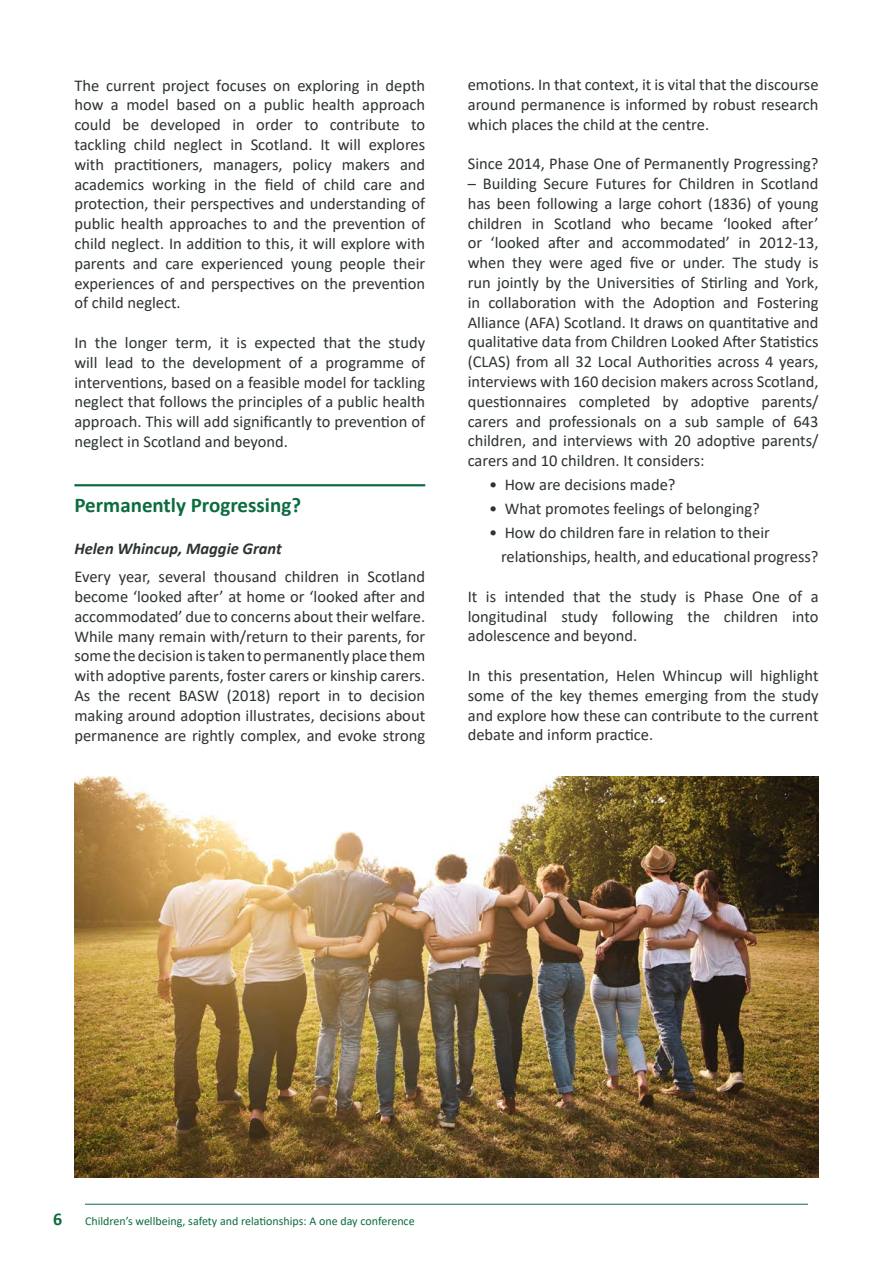
<style>
.page{position:relative;width:893px;height:1263px;background:#fff}
.page>*{position:absolute;margin:0;border:0;box-sizing:border-box;transform-origin:0 0}
.presentatation_title{font:700 21px "Calibri";color:#0c6c3e}
.URLs{font:700 18px "Calibri";color:#0c6c3e}
.body_text{font:16.5px/19.8px "Calibri";color:#2c3332;text-align:justify}
.speaker{font:italic 700 16.5px "Calibri";color:#2c3332}
.t1{font:12px "Calibri";color:#0c6c3e}
</style>
<div class="page">
<hr style="left:85px;top:1204px;width:723px;height:1px;background:#0c6c3e">
<hr style="left:74px;top:484px;width:351px;height:2px;background:#0c6c3e">
<img style="left:74px;top:776px;width:745px;height:402px">
<p class="body_text" style="left:74px;top:75px;width:352px">The current project focuses on exploring in depth how a model based on a public health approach could be developed in order to contribute to tackling child neglect in Scotland. It will explores with practitioners, managers, policy makers and academics working in the field of child care and protection, their perspectives and understanding of public health approaches to and the prevention of child neglect. In addition to this, it will explore with parents and care experienced young people their experiences of and perspectives on the prevention of child neglect.</p>
<p class="body_text" style="left:74px;top:332px;width:352px">In the longer term, it is expected that the study will lead to the development of a programme of interventions, based on a feasible model for tackling neglect that follows the principles of a public health approach. This will add significantly to prevention of neglect in Scotland and beyond.</p>
<p class="presentatation_title" style="left:74px;top:490px;width:228px">Permanently Progressing?</p>
<p class="speaker" style="left:74px;top:537px;width:209px">Helen Whincup, Maggie Grant</p>
<p class="body_text" style="left:74px;top:566px;width:352px">Every year, several thousand children in Scotland become ‘looked after’ at home or ‘looked after and accommodated’ due to concerns about their welfare.<br>While many remain with/return to their parents, for some the decision is taken to permanently place them with adoptive parents, foster carers or kinship carers.<br>As the recent BASW (2018) report in to decision making around adoption illustrates, decisions about permanence are rightly complex, and evoke strong</p>
<p class="body_text" style="left:468px;top:74px;width:352px">emotions. In that context, it is vital that the discourse around permanence is informed by robust research which places the child at the centre.</p>
<p class="body_text" style="left:468px;top:153px;width:352px">Since 2014, Phase One of Permanently Progressing?</p>
<p class="body_text" style="left:468px;top:173px;width:352px">– Building Secure Futures for Children in Scotland has been following a large cohort (1836) of young children in Scotland who became ‘looked after’ or ‘looked after and accommodated’ in 2012-13, when they were aged five or under. The study is run jointly by the Universities of Stirling and York, in collaboration with the Adoption and Fostering Alliance (AFA) Scotland. It draws on quantitative and qualitative data from Children Looked After Statistics (CLAS) from all 32 Local Authorities across 4 years, interviews with 160 decision makers across Scotland, questionnaires completed by adoptive parents/ carers and professionals on a sub sample of 643 children, and interviews with 20 adoptive parents/ carers and 10 children. It considers:</p>
<p class="body_text" style="left:489px;top:474px;width:188px">• How are decisions made?</p>
<p class="body_text" style="left:489px;top:498px;width:272px">• What promotes feelings of belonging?</p>
<p class="body_text" style="left:501px;top:520px;width:319px;line-height:24px;text-indent:-12px">• How do children fare in relation to their relationships, health, and educational progress?</p>
<p class="body_text" style="left:468px;top:586px;width:352px">It is intended that the study is Phase One of a longitudinal study following the children into adolescence and beyond.</p>
<p class="body_text" style="left:468px;top:665px;width:352px">In this presentation, Helen Whincup will highlight some of the key themes emerging from the study and explore how these can contribute to the current debate and inform practice.</p>
<p class="URLs" style="left:53px;top:1207px;width:11px">6</p>
<p class="t1" style="left:85px;top:1213px;width:331px">Children’s wellbeing, safety and relationships: A one day conference</p>
</div>
